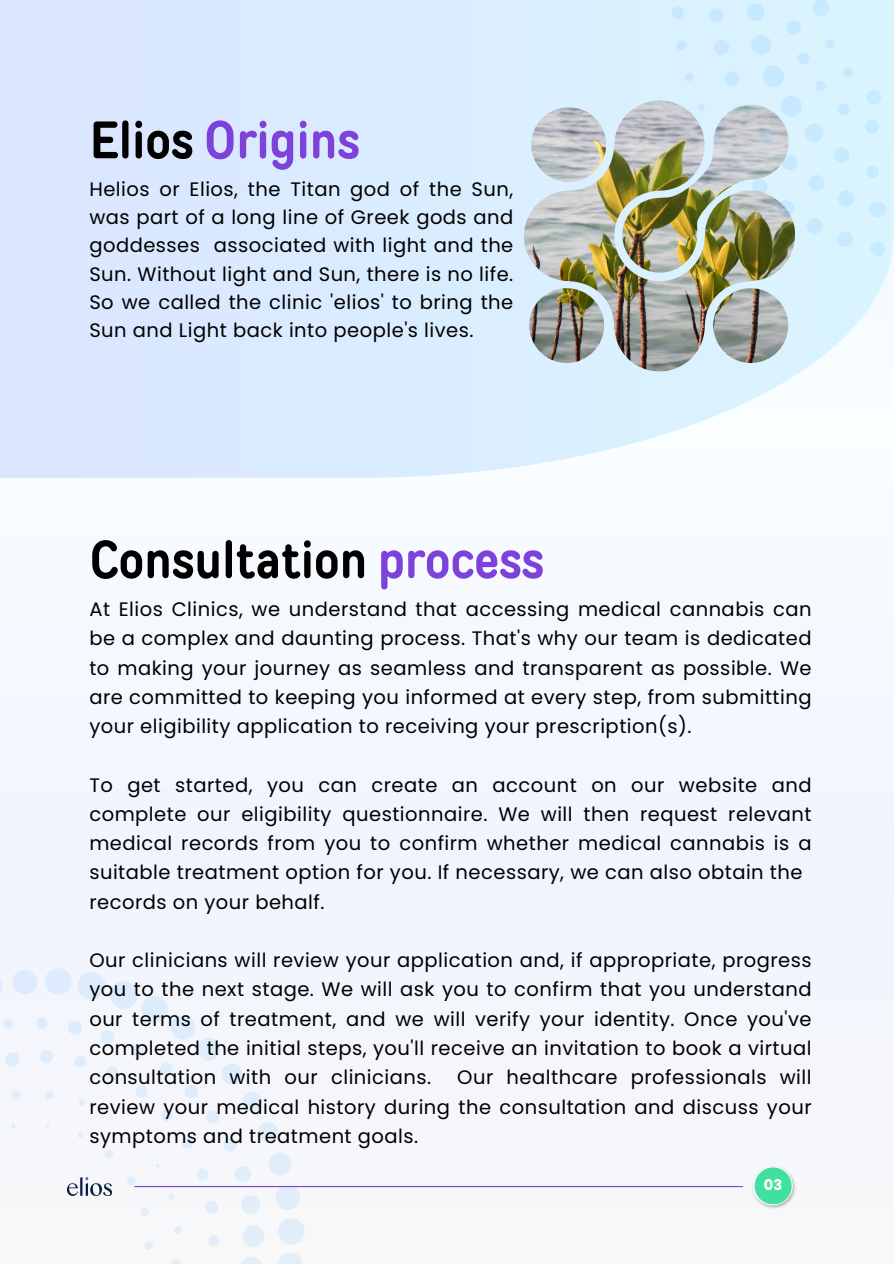
<style>
.page{position:relative;width:894px;height:1264px;background:#fff}
.page>*{position:absolute;margin:0;border:0;box-sizing:border-box;transform-origin:0 0}
.t1{font:700 52.5px "TT Rounds Condensed";color:#000}
.t2{font:700 52.5px "TT Rounds Condensed";color:#7c42da}
.t3{font:19.5px/29.2px "Poppins";letter-spacing:.025em;color:#000;text-align:justify}
.t4{font:700 14.7px "Poppins";color:#fff}
.s1{color:#000}
.s2{color:#7c42da}
</style>
<div class="page">
<div style="left:0;top:0;width:893px;height:1263px;background:#f4f7ff"></div>
<div style="left:144px;top:1241px;width:9px;height:8px;background:#e2eef9;border-radius:50%"></div>
<svg style="left:140px;top:1207px;width:9px;height:9px"></svg>
<div style="left:127px;top:1176px;width:9px;height:9px;background:#e0edfa;border-radius:50%"></div>
<div style="left:105px;top:1150px;width:8px;height:8px;background:#e0edfa;border-radius:50%"></div>
<svg style="left:78px;top:1132px;width:5px;height:5px"></svg>
<svg style="left:12px;top:1124px;width:4px;height:4px"></svg>
<div style="left:45px;top:1091px;width:8px;height:8px;background:#dfecfb;border-radius:50%"></div>
<div style="left:12px;top:1090px;width:8px;height:9px;background:#dfecfb;border-radius:50%"></div>
<svg style="left:172px;top:1260px;width:8px;height:3px"></svg>
<div style="left:174px;top:1226px;width:7px;height:7px;background:#e1eef9;border-radius:50%"></div>
<svg style="left:168px;top:1194px;width:6px;height:5px"></svg>
<svg style="left:79px;top:1100px;width:6px;height:5px"></svg>
<svg style="left:182px;top:1138px;width:11px;height:10px"></svg>
<div style="left:161px;top:1109px;width:12px;height:12px;background:#dfedfb;border-radius:50%"></div>
<div style="left:135px;top:1085px;width:13px;height:12px;background:#dfecfb;border-radius:50%"></div>
<div style="left:106px;top:1066px;width:13px;height:13px;background:#deecfb;border-radius:50%"></div>
<div style="left:74px;top:1055px;width:12px;height:12px;background:#deecfc;border-radius:50%"></div>
<div style="left:40px;top:1049px;width:13px;height:14px;background:#deecfc;border-radius:50%"></div>
<svg style="left:5px;top:1052px;width:15px;height:14px"></svg>
<div style="left:208px;top:1235px;width:12px;height:11px;background:#e2eef9;border-radius:50%"></div>
<div style="left:205px;top:1200px;width:13px;height:13px;background:#e1edf9;border-radius:50%"></div>
<div style="left:196px;top:1168px;width:12px;height:12px;background:#e0edfa;border-radius:50%"></div>
<svg style="left:241px;top:1257px;width:20px;height:6px"></svg>
<div style="left:243px;top:1225px;width:21px;height:22px;background:#e1eef9;border-radius:50%"></div>
<div style="left:241px;top:1195px;width:19px;height:19px;background:#e1edf9;border-radius:50%"></div>
<div style="left:235px;top:1165px;width:16px;height:17px;background:#e0edfa;border-radius:50%"></div>
<div style="left:223px;top:1137px;width:14px;height:14px;background:#e0edfa;border-radius:50%"></div>
<div style="left:206px;top:1110px;width:13px;height:13px;background:#dfedfb;border-radius:50%"></div>
<div style="left:185px;top:1084px;width:13px;height:14px;background:#dfecfb;border-radius:50%"></div>
<div style="left:159px;top:1062px;width:14px;height:13px;background:#deecfb;border-radius:50%"></div>
<div style="left:131px;top:1044px;width:14px;height:13px;background:#deecfc;border-radius:50%"></div>
<div style="left:100px;top:1030px;width:14px;height:14px;background:#deecfc;border-radius:50%"></div>
<div style="left:68px;top:1021px;width:14px;height:13px;background:#ddecfc;border-radius:50%"></div>
<div style="left:36px;top:1017px;width:11px;height:11px;background:#ddecfc;border-radius:50%"></div>
<div style="left:4px;top:1019px;width:9px;height:9px;background:#ddecfc;border-radius:50%"></div>
<svg style="left:279px;top:1253px;width:23px;height:10px"></svg>
<div style="left:278px;top:1218px;width:26px;height:26px;background:#e1eef9;border-radius:50%"></div>
<svg style="left:274px;top:1187px;width:27px;height:23px"></svg>
<div style="left:269px;top:1152px;width:22px;height:23px;background:#e0edfa;border-radius:50%"></div>
<div style="left:258px;top:1121px;width:20px;height:21px;background:#dfedfa;border-radius:50%"></div>
<div style="left:242px;top:1091px;width:20px;height:20px;background:#dfecfb;border-radius:50%"></div>
<div style="left:221px;top:1063px;width:22px;height:21px;background:#deecfb;border-radius:50%"></div>
<div style="left:198px;top:1037px;width:22px;height:23px;background:#deecfc;border-radius:50%"></div>
<div style="left:171px;top:1015px;width:24px;height:24px;background:#ddecfc;border-radius:50%"></div>
<div style="left:141px;top:995px;width:27px;height:27px;background:#ddecfc;border-radius:50%"></div>
<div style="left:110px;top:981px;width:28px;height:27px;background:#ddebfd;border-radius:50%"></div>
<div style="left:78px;top:971px;width:27px;height:28px;background:#ddebfd;border-radius:50%"></div>
<div style="left:45px;top:968px;width:27px;height:26px;background:#dcebfd;border-radius:50%"></div>
<svg style="left:0;top:969px;width:37px;height:25px"></svg>
<svg style="left:0;top:0;width:893px;height:478px;background:#dcecff"></svg>
<img style="left:523px;top:100px;width:271px;height:271px">
<div style="left:812px;top:0;width:17px;height:16px;background:#c7eaff;border-radius:50%"></div>
<svg style="left:824px;top:39px;width:10px;height:10px"></svg>
<div style="left:842px;top:67px;width:10px;height:11px;background:#c7eaff;border-radius:50%"></div>
<div style="left:866px;top:90px;width:15px;height:15px;background:#c7ebff;border-radius:50%"></div>
<div style="left:786px;top:20px;width:14px;height:15px;background:#c7e9ff;border-radius:50%"></div>
<div style="left:797px;top:52px;width:12px;height:13px;background:#c7e9ff;border-radius:50%"></div>
<div style="left:815px;top:81px;width:10px;height:10px;background:#c7eaff;border-radius:50%"></div>
<div style="left:837px;top:103px;width:12px;height:12px;background:#c7eaff;border-radius:50%"></div>
<div style="left:864px;top:119px;width:14px;height:15px;background:#c7ebff;border-radius:50%"></div>
<div style="left:746px;top:3px;width:18px;height:18px;background:#c7e9ff;border-radius:50%"></div>
<div style="left:750px;top:35px;width:21px;height:20px;background:#c7e9ff;border-radius:50%"></div>
<svg style="left:759px;top:62px;width:65px;height:81px;background:#d2ebf8"></svg>
<div style="left:833px;top:147px;width:16px;height:16px;background:#c7eaff;border-radius:50%"></div>
<svg style="left:865px;top:165px;width:13px;height:13px"></svg>
<div style="left:709px;top:8px;width:14px;height:15px;background:#c7e8ff;border-radius:50%"></div>
<div style="left:713px;top:40px;width:16px;height:15px;background:#c7e8ff;border-radius:50%"></div>
<div style="left:724px;top:71px;width:15px;height:15px;background:#c7e8ff;border-radius:50%"></div>
<svg style="left:743px;top:106px;width:7px;height:7px"></svg>
<svg style="left:759px;top:129px;width:14px;height:14px"></svg>
<div style="left:782px;top:155px;width:15px;height:15px;background:#c7e9ff;border-radius:50%"></div>
<div style="left:808px;top:175px;width:16px;height:16px;background:#c7eaff;border-radius:50%"></div>
<svg style="left:837px;top:190px;width:17px;height:17px"></svg>
<svg style="left:869px;top:201px;width:16px;height:17px"></svg>
<div style="left:870px;top:241px;width:14px;height:15px;background:#c7ebff;border-radius:50%"></div>
<div style="left:671px;top:7px;width:12px;height:12px;background:#c7e7ff;border-radius:50%"></div>
<div style="left:676px;top:40px;width:10px;height:10px;background:#c7e7ff;border-radius:50%"></div>
<div style="left:684px;top:73px;width:9px;height:8px;background:#c7e7ff;border-radius:50%"></div>
<div style="left:697px;top:104px;width:7px;height:7px;background:#c7e8ff;border-radius:50%"></div>
<svg style="left:712px;top:133px;width:9px;height:8px"></svg>
<svg style="left:733px;top:159px;width:6px;height:7px"></svg>
<svg style="left:751px;top:178px;width:17px;height:18px"></svg>
<svg style="left:777px;top:200px;width:17px;height:17px"></svg>
<div style="left:806px;top:218px;width:16px;height:16px;background:#c7eaff;border-radius:50%"></div>
<div style="left:837px;top:232px;width:15px;height:15px;background:#c7eaff;border-radius:50%"></div>
<img style="left:67px;top:1177px;width:44px;height:18px">
<img style="left:752px;top:1166px;width:43px;height:43px">
<div style="left:754px;top:1167px;width:37px;height:37px;background:#42e09e;border-radius:50%"></div>
<hr style="left:134px;top:1185px;width:608px;height:2px;background:#7c42da">
<p class="t2" style="left:89px;top:108px;width:272px"><span class="s1">Elios</span> Origins</p>
<h1 class="t3" style="left:89px;top:175px;width:425px;line-height:28.2px">Helios or Elios, the Titan god of the Sun, was part of a long line of Greek gods and goddesses associated with light and the Sun. Without light and Sun, there is no life.<br>So we called the clinic 'elios' to bring the Sun and Light back into people's lives.</h1>
<p class="t1" style="left:89px;top:528px;width:456px">Consultation <span class="s2">process</span></p>
<h1 class="t3" style="left:89px;top:594px;width:723px">At Elios Clinics, we understand that accessing medical cannabis can be a complex and daunting process. That's why our team is dedicated to making your journey as seamless and transparent as possible. We are committed to keeping you informed at every step, from submitting your eligibility application to receiving your prescription(s).</h1>
<p class="t3" style="left:89px;top:770px;width:723px">To get started, you can create an account on our website and complete our eligibility questionnaire. We will then request relevant medical records from you to confirm whether medical cannabis is a suitable treatment option for you. If necessary, we can also obtain the</p>
<p class="t3" style="left:89px;top:887px;width:237px">records on your behalf.</p>
<p class="t3" style="left:89px;top:945px;width:723px">Our clinicians will review your application and, if appropriate, progress you to the next stage. We will ask you to confirm that you understand our terms of treatment, and we will verify your identity. Once you've completed the initial steps, you'll receive an invitation to book a virtual consultation with our clinicians.</p>
<p class="t3" style="left:89px;top:1062px;width:723px;text-indent:368px">Our healthcare professionals will review your medical history during the consultation and discuss your symptoms and treatment goals.</p>
<p class="t4" style="left:763px;top:1174px;width:20px">03</p>
</div>
